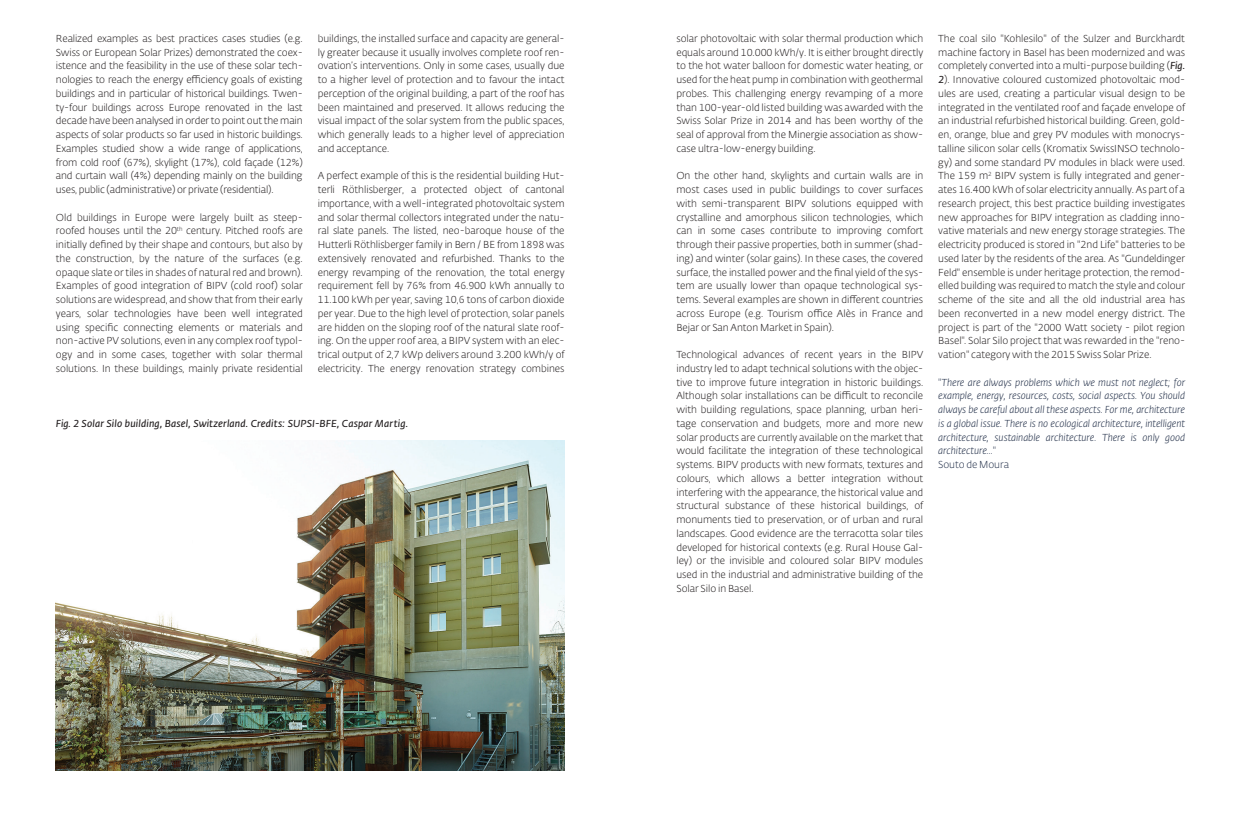
<style>
.page{position:relative;width:1241px;height:815px;background:#fff}
.page>*{position:absolute;margin:0;border:0;box-sizing:border-box;transform-origin:0 0}
.testo_generico_Itali{font:300 10px/13.8px "SUPSI Fedra Sans";letter-spacing:-.005em;color:#231f20;text-align:justify}
.testo_generico_Itali-2{font:italic 300 10px/13.8px "SUPSI Fedra Sans";letter-spacing:-.005em;color:#25324b;text-align:justify}
.bandiera_2_colonne_b{font:italic 600 10px "SUPSI Fedra Sans";letter-spacing:.01em;color:#231f20}
.testo_generico_Itali-3{font:300 10px "SUPSI Fedra Sans";letter-spacing:-.005em;color:#25324b}
.s1{font-weight:600;font-style:italic}
.s2{font-style:normal}
</style>
<div class="page">
<img style="left:56px;top:441px;width:508px;height:330px">
<p class="testo_generico_Itali" style="left:56px;top:31px;width:248px">Realized examples as best practices cases studies (e.g.<br>Swiss or European Solar Prizes) demonstrated the coex&shy;istence and the feasibility in the use of these solar tech&shy;nologies to reach the energy efficiency goals of existing buildings and in particular of historical buildings. Twen&shy;ty-four buildings across Europe renovated in the last decade have been analysed in order to point out the main aspects of solar products so far used in historic buildings.<br>Examples studied show a wide range of applications, from cold roof (67%), skylight (17%), cold façade (12%) and curtain wall (4%) depending mainly on the building uses, public (administrative) or private (residential).</p>
<p class="testo_generico_Itali" style="left:56px;top:210px;width:248px">Old buildings in Europe were largely built as steep&shy;roofed houses until the 20<sup>th</sup> century. Pitched roofs are initially defined by their shape and contours, but also by the construction, by the nature of the surfaces (e.g. opaque slate or tiles in shades of natural red and brown).<br>Examples of good integration of BIPV (cold roof) solar solutions are widespread, and show that from their early years, solar technologies have been well integrated using specific connecting elements or materials and non-active PV solutions, even in any complex roof typol&shy;ogy and in some cases, together with solar thermal solutions. In these buildings, mainly private residential</p>
<p class="testo_generico_Itali" style="left:318px;top:31px;width:248px">buildings, the installed surface and capacity are general&shy;ly greater because it usually involves complete roof ren&shy;ovation’s interventions. Only in some cases, usually due to a higher level of protection and to favour the intact perception of the original building, a part of the roof has been maintained and preserved. It allows reducing the visual impact of the solar system from the public spaces, which generally leads to a higher level of appreciation and acceptance.</p>
<p class="testo_generico_Itali" style="left:318px;top:169px;width:248px">A perfect example of this is the residential building Hut&shy;terli Röthlisberger, a protected object of cantonal importance, with a well-integrated photovoltaic system and solar thermal collectors integrated under the natu&shy;ral slate panels. The listed, neo-baroque house of the Hutterli Röthlisberger family in Bern / BE from 1898 was extensively renovated and refurbished. Thanks to the energy revamping of the renovation, the total energy requirement fell by 76% from 46.900 kWh annually to 11.100 kWh per year, saving 10,6 tons of carbon dioxide per year. Due to the high level of protection, solar panels are hidden on the sloping roof of the natural slate roof&shy;ing. On the upper roof area, a BIPV system with an elec&shy;trical output of 2,7 kWp delivers around 3.200 kWh/y of electricity. The energy renovation strategy combines</p>
<p class="bandiera_2_colonne_b" style="left:56px;top:416px;width:353px">Fig. 2 Solar Silo building, Basel, Switzerland. Credits: SUPSI-BFE, Caspar Martig.</p>
<p class="testo_generico_Itali" style="left:676px;top:31px;width:248px">solar photovoltaic with solar thermal production which equals around 10.000 kWh/y. It is either brought directly to the hot water balloon for domestic water heating, or used for the heat pump in combination with geothermal probes. This challenging energy revamping of a more than 100-year-old listed building was awarded with the Swiss Solar Prize in 2014 and has been worthy of the seal of approval from the Minergie association as show&shy;case ultra-low-energy building.</p>
<p class="testo_generico_Itali" style="left:676px;top:169px;width:248px">On the other hand, skylights and curtain walls are in most cases used in public buildings to cover surfaces with semi-transparent BIPV solutions equipped with crystalline and amorphous silicon technologies, which can in some cases contribute to improving comfort through their passive properties, both in summer (shad&shy;ing) and winter (solar gains). In these cases, the covered surface, the installed power and the final yield of the sys&shy;tem are usually lower than opaque technological sys&shy;tems. Several examples are shown in different countries across Europe (e.g. Tourism office Alès in France and Bejar or San Anton Market in Spain).</p>
<p class="testo_generico_Itali" style="left:676px;top:348px;width:248px">Technological advances of recent years in the BIPV industry led to adapt technical solutions with the objec&shy;tive to improve future integration in historic buildings.<br>Although solar installations can be difficult to reconcile with building regulations, space planning, urban heri&shy;tage conservation and budgets, more and more new solar products are currently available on the market that would facilitate the integration of these technological systems. BIPV products with new formats, textures and colours, which allows a better integration without interfering with the appearance, the historical value and structural substance of these historical buildings, of monuments tied to preservation, or of urban and rural landscapes. Good evidence are the terracotta solar tiles developed for historical contexts (e.g. Rural House Gal&shy;ley) or the invisible and coloured solar BIPV modules used in the industrial and administrative building of the Solar Silo in Basel.</p>
<p class="testo_generico_Itali" style="left:938px;top:31px;width:248px">The coal silo "Kohlesilo" of the Sulzer and Burckhardt machine factory in Basel has been modernized and was completely converted into a multi-purpose building (<span class="s1">Fig.<br>2</span>). Innovative coloured customized photovoltaic mod&shy;ules are used, creating a particular visual design to be integrated in the ventilated roof and façade envelope of an industrial refurbished historical building. Green, gold&shy;en, orange, blue and grey PV modules with monocrys&shy;talline silicon solar cells (Kromatix SwissINSO technolo&shy;gy) and some standard PV modules in black were used.<br>The 159 m<sup>2</sup> BIPV system is fully integrated and gener&shy;ates 16.400 kWh of solar electricity annually. As part of a research project, this best practice building investigates new approaches for BIPV integration as cladding inno&shy;vative materials and new energy storage strategies. The electricity produced is stored in "2nd Life" batteries to be used later by the residents of the area. As "Gundeldinger Feld" ensemble is under heritage protection, the remod&shy;elled building was required to match the style and colour scheme of the site and all the old industrial area has been reconverted in a new model energy district. The project is part of the "2000 Watt society - pilot region Basel". Solar Silo project that was rewarded in the "reno&shy;vation" category with the 2015 Swiss Solar Prize.</p>
<p class="testo_generico_Itali-2" style="left:938px;top:375px;width:248px"><span class="s2">"</span>There are always problems which we must not neglect; for example, energy, resources, costs, social aspects. You should always be careful about all these aspects. For me, architecture is a global issue. There is no ecological architecture, intelligent architecture, sustainable architecture. There is only good architecture...<span class="s2">"</span></p>
<p class="testo_generico_Itali-3" style="left:938px;top:458px;width:72px">Souto de Moura</p>
</div>
